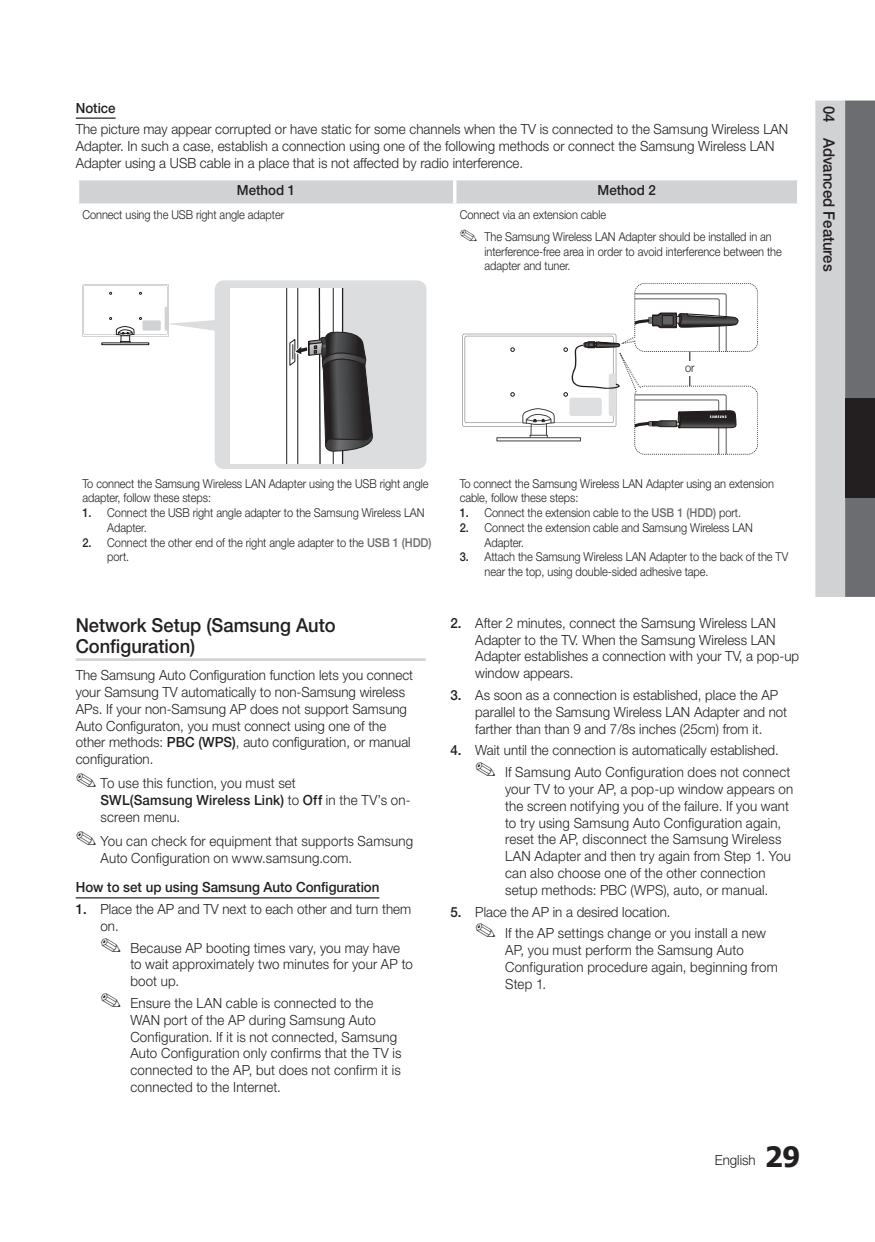
<style>
.page{position:relative;width:875px;height:1242px;background:#fff}
.page>*{position:absolute;margin:0;border:0;box-sizing:border-box;transform-origin:0 0}
.t1{font:500 19.25px/21px "Helvetica Neue LT Pro";color:#231f20;scale:.95 1}
.t2{font:500 15.75px "Helvetica Neue LT Pro";color:#231f20;scale:.95 1}
.t3{font:300 14px/16.8px "Helvetica Neue LT Pro";color:#231f20;scale:.95 1}
.t4{font:500 14px "Helvetica Neue LT Pro";color:#231f20;scale:.95 1}
.t5{font:300 12.25px/14.7px "Helvetica Neue LT Pro";letter-spacing:-.005em;color:#231f20;scale:.9 1}
.s1{font-weight:500}
.s2{font-weight:500;color:#6c6d70}
.s3{font-family:"Tahoma";font-weight:700;font-size:28px}
</style>
<div class="page">
<svg style="left:815px;top:100px;width:59px;height:497px;background:#a5a6a8"></svg>
<div style="left:845px;top:398px;width:29px;height:99px;background:#231f20"></div>
<hr style="left:76px;top:117px;width:40px;height:2px;background:#231f20">
<div style="left:79px;top:180px;width:717px;height:23px;background:#d1d2d4"></div>
<hr style="left:453px;top:180px;width:3px;height:23px;background:#fff">
<svg style="left:796px;top:180px;width:2px;height:23px"></svg>
<svg style="left:78px;top:203px;width:376px;height:1px"></svg>
<svg style="left:454px;top:203px;width:344px;height:1px"></svg>
<svg style="left:82px;top:284px;width:84px;height:59px"></svg>
<div style="left:102px;top:343px;width:47px;height:2px;background:#fff;border:1px solid #231f20"></div>
<svg style="left:166px;top:280px;width:260px;height:189px;fill:#dcdddf"></svg>
<div style="left:142px;top:320px;width:19px;height:10px;background:#d1d2d4"></div>
<hr style="left:165px;top:307px;width:4px;height:23px;background:#d1d2d4">
<svg style="left:230px;top:289px;width:143px;height:174px"></svg>
<hr style="left:76px;top:658px;width:349px;height:3px;background:#d1d2d4">
<hr style="left:76px;top:897px;width:303px;height:1px;background:#231f20">
<svg style="left:462px;top:283px;width:295px;height:171px"></svg>
<div style="left:664px;top:361px;width:51px;height:15px;background:#fff"></div>
<p class="t4" style="left:76px;top:99px;width:44px">Notice</p>
<p class="t3" style="left:76px;top:121px;width:751px">The picture may appear corrupted or have static for some channels when the TV is connected to the Samsung Wireless LAN<br>Adapter. In such a case, establish a connection using one of the following methods or connect the Samsung Wireless LAN<br>Adapter using a USB cable in a place that is not affected by radio interference.</p>
<p class="t4" style="left:237px;top:182px;width:63px">Method 1</p>
<p class="t4" style="left:597px;top:182px;width:63px">Method 2</p>
<p class="t5" style="left:82px;top:207px;width:226px">Connect using the USB right angle adapter</p>
<p class="t5" style="left:459px;top:203px;width:348px;line-height:22.2px">Connect via an extension cable<br>✎ The Samsung Wireless LAN Adapter should be installed in an</p>
<p class="t5" style="left:484px;top:244px;width:332px">interference-free area in order to avoid interference between the adapter and tuner.</p>
<p class="t2" style="left:838px;top:105px;width:176px;rotate:90deg">04 Advanced Features</p>
<p class="t5" style="left:685px;top:360px;width:12px">or</p>
<p class="t5" style="left:82px;top:475px;width:386px">To connect the Samsung Wireless LAN Adapter using the USB right angle adapter, follow these steps:</p>
<p class="t5" style="left:107px;top:505px;width:354px;text-indent:-25px"><span class="s1">1.</span> Connect the USB right angle adapter to the Samsung Wireless LAN<br>Adapter.</p>
<p class="t5" style="left:107px;top:534px;width:362px;text-indent:-25px"><span class="s1">2.</span> Connect the other end of the right angle adapter to the <span class="s2">USB 1 (HDD) </span>port.</p>
<h1 class="t1" style="left:76px;top:614px;width:275px">Network Setup (Samsung Auto<br>Configuration)</h1>
<p class="t3" style="left:76px;top:666px;width:357px">The Samsung Auto Configuration function lets you connect your Samsung TV automatically to non-Samsung wireless APs. If your non-Samsung AP does not support Samsung Auto Configuraton, you must connect using one of the other methods: <span class="s1">PBC (WPS)</span>, auto configuration, or manual configuration.</p>
<p class="t3" style="left:100px;top:774px;width:328px;text-indent:-25px">✎ To use this function, you must set<br><span class="s1">SWL(Samsung Wireless Link)</span> to <span class="s1">Off</span> in the TV’s on&shy;screen menu.</p>
<p class="t3" style="left:100px;top:832px;width:330px;text-indent:-25px">✎ You can check for equipment that supports Samsung<br>Auto Configuration on www.samsung.com.</p>
<p class="t4" style="left:76px;top:878px;width:321px">How to set up using Samsung Auto Configuration</p>
<p class="t3" style="left:100px;top:900px;width:328px;text-indent:-25px"><span class="s1">1.</span> Place the AP and TV next to each other and turn them on.</p>
<p class="t3" style="left:130px;top:938px;width:299px;text-indent:-30px">✎ Because AP booting times vary, you may have to wait approximately two minutes for your AP to boot up.</p>
<p class="t3" style="left:130px;top:994px;width:287px;text-indent:-30px">✎ Ensure the LAN cable is connected to the WAN port of the AP during Samsung Auto Configuration. If it is not connected, Samsung Auto Configuration only confirms that the TV is connected to the AP, but does not confirm it is connected to the Internet.</p>
<p class="t5" style="left:459px;top:475px;width:350px">To connect the Samsung Wireless LAN Adapter using an extension cable, follow these steps:</p>
<p class="t5" style="left:459px;top:505px;width:314px"><span class="s1">1.</span> Connect the extension cable to the <span class="s2">USB 1 (HDD)</span> port.</p>
<p class="t5" style="left:484px;top:520px;width:300px;text-indent:-25px"><span class="s1">2.</span> Connect the extension cable and Samsung Wireless LAN<br>Adapter.</p>
<p class="t5" style="left:484px;top:549px;width:339px;text-indent:-25px"><span class="s1">3.</span> Attach the Samsung Wireless LAN Adapter to the back of the TV near the top, using double-sided adhesive tape.</p>
<p class="t3" style="left:475px;top:614px;width:342px;text-indent:-25px"><span class="s1">2.</span> After 2 minutes, connect the Samsung Wireless LAN Adapter to the TV. When the Samsung Wireless LAN Adapter establishes a connection with your TV, a pop-up window appears.</p>
<p class="t3" style="left:475px;top:686px;width:330px;text-indent:-25px"><span class="s1">3.</span> As soon as a connection is established, place the AP parallel to the Samsung Wireless LAN Adapter and not farther than than 9 and 7/8s inches (25cm) from it.</p>
<p class="t3" style="left:475px;top:739px;width:333px;line-height:21.7px;text-indent:-25px"><span class="s1">4.</span> Wait until the connection is automatically established. ✎ If Samsung Auto Configuration does not connect</p>
<p class="t3" style="left:505px;top:780px;width:305px">your TV to your AP, a pop-up window appears on the screen notifying you of the failure. If you want to try using Samsung Auto Configuration again, reset the AP, disconnect the Samsung Wireless LAN Adapter and then try again from Step 1. You can also choose one of the other connection setup methods: PBC (WPS), auto, or manual.</p>
<p class="t3" style="left:475px;top:900px;width:307px;line-height:21.7px;text-indent:-25px"><span class="s1">5.</span> Place the AP in a desired location.<br>✎ If the AP settings change or you install a new</p>
<p class="t3" style="left:505px;top:941px;width:288px">AP, you must perform the Samsung Auto<br>Configuration procedure again, beginning from<br>Step 1.</p>
<p class="t3" style="left:714px;top:1150px;width:92px">English <span class="s3">29</span></p>
</div>
